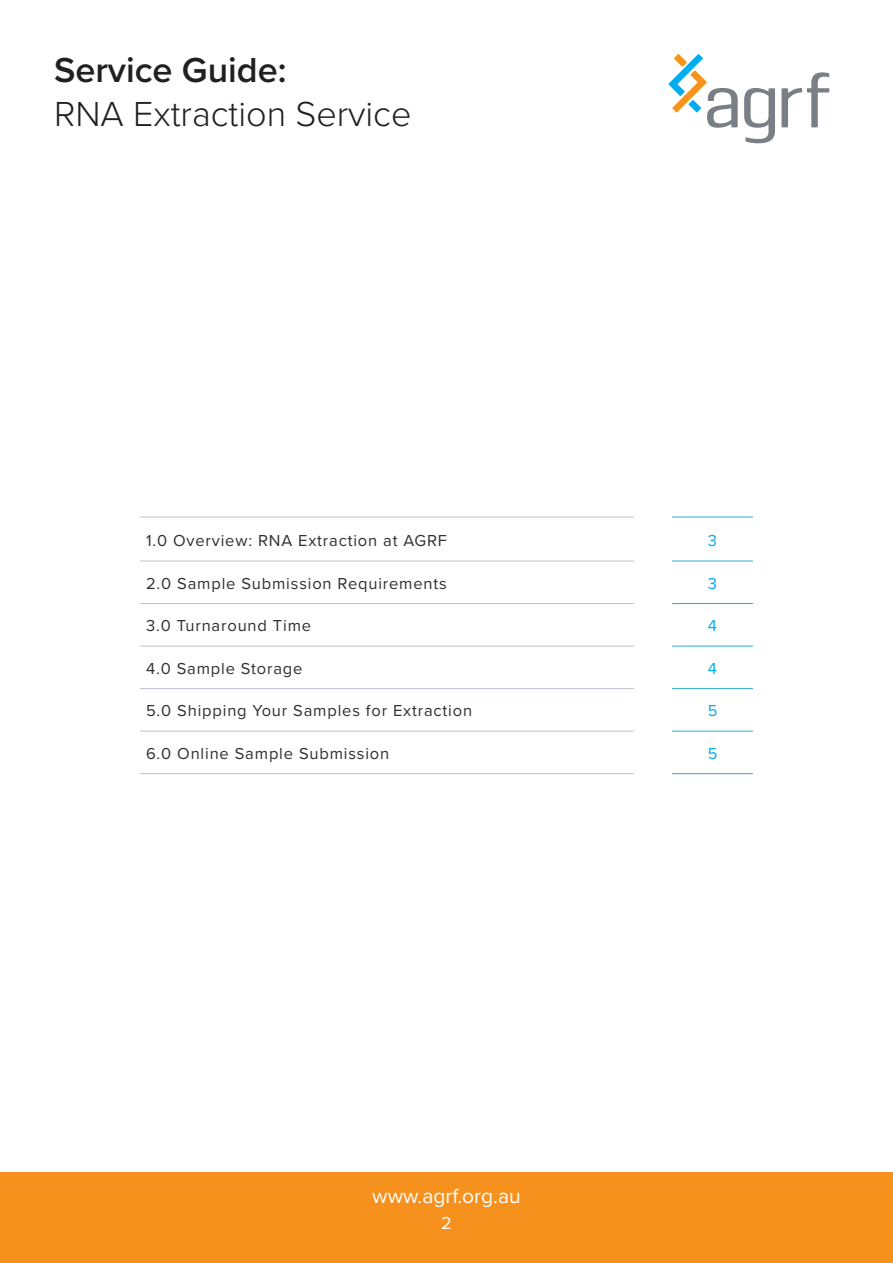
<style>
.page{position:relative;width:893px;height:1263px;background:#fff}
.page>*{position:absolute;margin:0;border:0;box-sizing:border-box;transform-origin:0 0}
.t1{font:300 36px "Proxima Nova";color:#231f20}
.t2{font:600 36px "Proxima Nova";color:#231f20}
.t3{font:21px "Proxima Nova";color:#fff}
.t4{font:18px "Proxima Nova";color:#fff}
.t5{font:16.5px "Proxima Nova";letter-spacing:.05em;color:#312f30}
.t6{font:16.5px "Proxima Nova";color:#00aeef}
</style>
<div class="page">
<div style="left:0;top:1172px;width:893px;height:91px;background:#f6911e"></div>
<hr style="left:140px;top:517px;width:494px;height:1px;background:#bec3cd">
<hr style="left:140px;top:561px;width:494px;height:1px;background:#bec3cd">
<hr style="left:140px;top:603px;width:494px;height:1px;background:#bec3cd">
<hr style="left:140px;top:646px;width:494px;height:1px;background:#bec3cd">
<hr style="left:140px;top:688px;width:494px;height:1px;background:#bec3cd">
<hr style="left:140px;top:731px;width:494px;height:1px;background:#bec3cd">
<hr style="left:140px;top:773px;width:494px;height:1px;background:#bec3cd">
<hr style="left:672px;top:517px;width:81px;height:1px;background:#2ca9d4">
<hr style="left:672px;top:561px;width:81px;height:1px;background:#2ca9d4">
<hr style="left:672px;top:603px;width:81px;height:1px;background:#2ca9d4">
<hr style="left:672px;top:646px;width:81px;height:1px;background:#2ca9d4">
<hr style="left:672px;top:688px;width:81px;height:1px;background:#2ca9d4">
<hr style="left:672px;top:731px;width:81px;height:1px;background:#2ca9d4">
<hr style="left:672px;top:773px;width:81px;height:1px;background:#2ca9d4">
<svg style="left:744px;top:88px;width:31px;height:55px"></svg>
<svg style="left:781px;top:72px;width:48px;height:55px"></svg>
<svg style="left:668px;top:54px;width:70px;height:74px"></svg>
<p class="t2" style="left:54px;top:44px;width:234px">Service Guide:</p>
<p class="t1" style="left:54px;top:87px;width:359px">RNA Extraction Service</p>
<p class="t5" style="left:146px;top:528px;width:302px">1.0 Overview: RNA Extraction at AGRF</p>
<p class="t6" style="left:708px;top:528px;width:11px">3</p>
<p class="t5" style="left:146px;top:571px;width:302px">2.0 Sample Submission Requirements</p>
<p class="t6" style="left:708px;top:571px;width:11px">3</p>
<p class="t5" style="left:146px;top:613px;width:167px">3.0 Turnaround Time</p>
<p class="t6" style="left:708px;top:613px;width:11px">4</p>
<p class="t5" style="left:146px;top:656px;width:158px">4.0 Sample Storage</p>
<p class="t6" style="left:708px;top:656px;width:11px">4</p>
<p class="t5" style="left:146px;top:698px;width:328px">5.0 Shipping Your Samples for Extraction</p>
<p class="t6" style="left:708px;top:698px;width:11px">5</p>
<p class="t5" style="left:146px;top:741px;width:245px">6.0 Online Sample Submission</p>
<p class="t6" style="left:708px;top:741px;width:11px">5</p>
<p class="t3" style="left:372px;top:1181px;width:150px">www.agrf.org.au</p>
<p class="t4" style="left:441px;top:1209px;width:12px">2</p>
</div>
